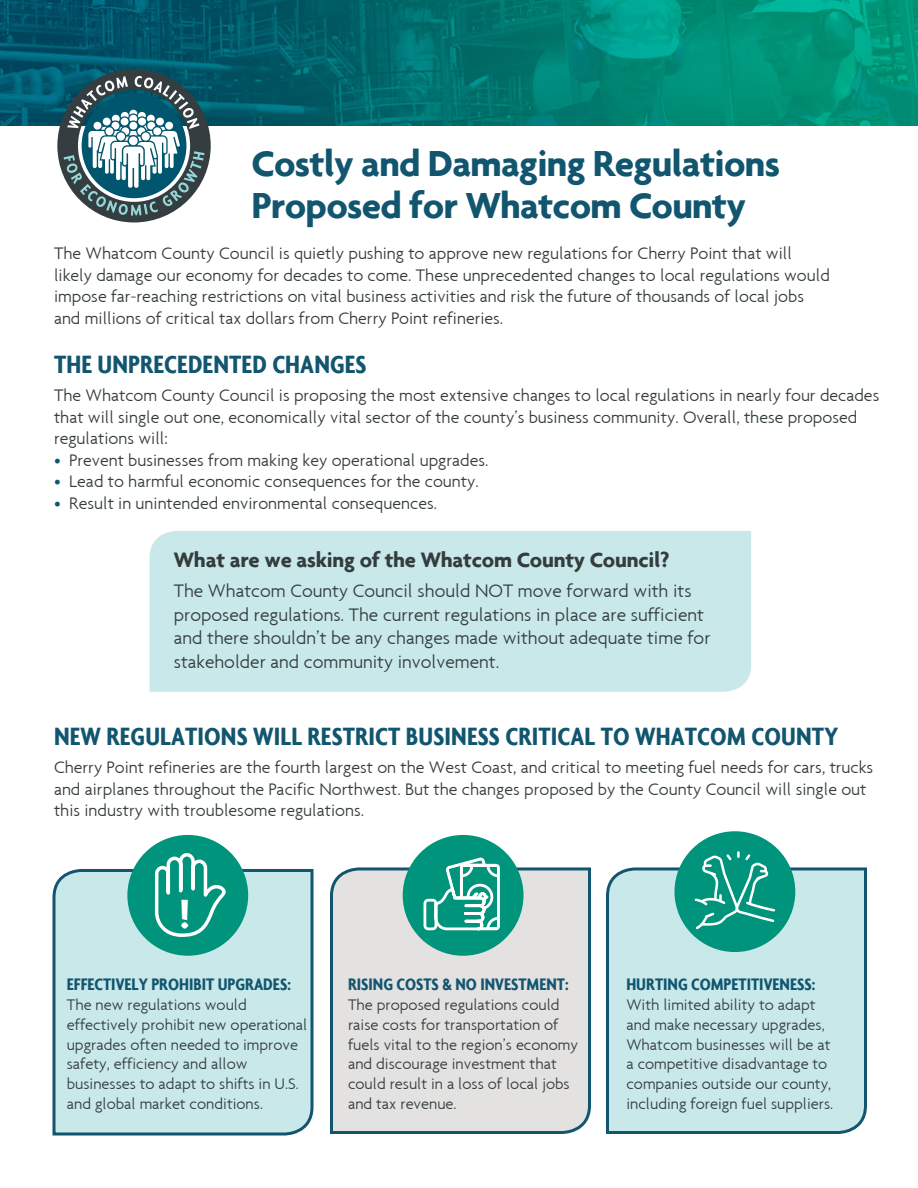
<style>
.page{position:relative;width:918px;height:1188px;background:#fff}
.page>*{position:absolute;margin:0;border:0;box-sizing:border-box;transform-origin:0 0}
.Subheads_ALL_CAPS{font:700 42px "Agenda";color:#fff}
.t1{font:700 39px/42px "Agenda";letter-spacing:-.02em;color:#11556f}
.Subheads_ALL_CAPS-2{font:700 condensed 27px "Agenda";letter-spacing:.005em;color:#11556f}
.Body_copy{font:700 22.5px "Agenda";letter-spacing:-.01em;color:#343c3e}
.Body_copy-2{font:300 19.5px/23.4px "Agenda";color:#343c3e}
.Body_copy-3{font:300 18px/21.6px "Agenda";color:#343c3e}
.Body_copy-4{font:700 condensed 18px "Agenda";color:#11556f}
.small_body_copy{font:300 16.5px/19.8px "Agenda";color:#343c3e}
.Body_copy-5{font:300 16.5px/19.8px "Agenda";color:#343c3e}
.s1{color:#11556f}
</style>
<div class="page">
<img style="left:0;top:0;width:918px;height:125px">
<svg style="left:57px;top:69px;width:154px;height:153px"></svg>
<div style="left:150px;top:531px;width:601px;height:161px;background:#c9e8e9"></div>
<div style="left:52px;top:867px;width:262px;height:269px;background:#c9e8e9"></div>
<div style="left:330px;top:867px;width:261px;height:267px;background:#e4e1e1"></div>
<div style="left:606px;top:866px;width:261px;height:268px;background:#c9e8e9"></div>
<div style="left:403px;top:835px;width:121px;height:121px;background:#00947c;border-radius:50%"></div>
<svg style="left:423px;top:857px;width:77px;height:74px"></svg>
<div style="left:127px;top:835px;width:121px;height:121px;background:#00947c;border-radius:50%"></div>
<svg style="left:154px;top:853px;width:72px;height:84px"></svg>
<div style="left:675px;top:831px;width:120px;height:121px;background:#00947c;border-radius:50%"></div>
<svg style="left:695px;top:851px;width:80px;height:78px"></svg>
<p class="t1" style="left:252px;top:141px;width:530px">Costly and Damaging Regulations<br>Proposed for Whatcom County</p>
<p class="Body_copy-3" style="left:54px;top:242px;width:777px">The Whatcom County Council is quietly pushing to approve new regulations for Cherry Point that will likely damage our economy for decades to come. These unprecedented changes to local regulations would impose far-reaching restrictions on vital business activities and risk the future of thousands of local jobs and millions of critical tax dollars from Cherry Point refineries.</p>
<p class="Subheads_ALL_CAPS-2" style="left:54px;top:348px;width:314px">THE UNPRECEDENTED CHANGES</p>
<p class="Body_copy-3" style="left:54px;top:384px;width:827px">The Whatcom County Council is proposing the most extensive changes to local regulations in nearly four decades that will single out one, economically vital sector of the county’s business community. Overall, these proposed regulations will:</p>
<p class="Body_copy-3" style="left:54px;top:449px;width:436px"><span class="s1">•</span> Prevent businesses from making key operational upgrades.</p>
<p class="Body_copy-3" style="left:54px;top:471px;width:426px"><span class="s1">•</span> Lead to harmful economic consequences for the county.</p>
<p class="Body_copy-3" style="left:54px;top:492px;width:385px"><span class="s1">•</span> Result in unintended environmental consequences.</p>
<p class="Body_copy" style="left:174px;top:546px;width:497px">What are we asking of the Whatcom County Council?</p>
<p class="Body_copy-2" style="left:174px;top:579px;width:538px">The Whatcom County Council should NOT move forward with its proposed regulations. The current regulations in place are sufficient and there shouldn’t be any changes made without adequate time for stakeholder and community involvement.</p>
<p class="Subheads_ALL_CAPS-2" style="left:54px;top:720px;width:786px">NEW REGULATIONS WILL RESTRICT BUSINESS CRITICAL TO WHATCOM COUNTY</p>
<p class="Body_copy-3" style="left:54px;top:756px;width:821px">Cherry Point refineries are the fourth largest on the West Coast, and critical to meeting fuel needs for cars, trucks and airplanes throughout the Pacific Northwest. But the changes proposed by the County Council will single out this industry with troublesome regulations.</p>
<p class="Subheads_ALL_CAPS" style="left:179px;top:889px;width:13px">!</p>
<p class="Body_copy-4" style="left:67px;top:974px;width:226px">EFFECTIVELY PROHIBIT UPGRADES:</p>
<p class="small_body_copy" style="left:67px;top:994px;width:242px">The new regulations would effectively prohibit new operational upgrades often needed to improve safety, efficiency and allow businesses to adapt to shifts in U.S. and global market conditions.</p>
<p class="Body_copy-4" style="left:348px;top:974px;width:222px">RISING COSTS &amp; NO INVESTMENT:</p>
<p class="Body_copy-5" style="left:348px;top:994px;width:232px">The proposed regulations could raise costs for transportation of fuels vital to the region’s economy and discourage investment that could result in a loss of local jobs and tax revenue.</p>
<p class="Body_copy-4" style="left:626px;top:974px;width:190px">HURTING COMPETITIVENESS:</p>
<p class="small_body_copy" style="left:626px;top:994px;width:208px">With limited ability to adapt and make necessary upgrades,<br>Whatcom businesses will be at a competitive disadvantage to companies outside our county, including foreign fuel suppliers.</p>
</div>
